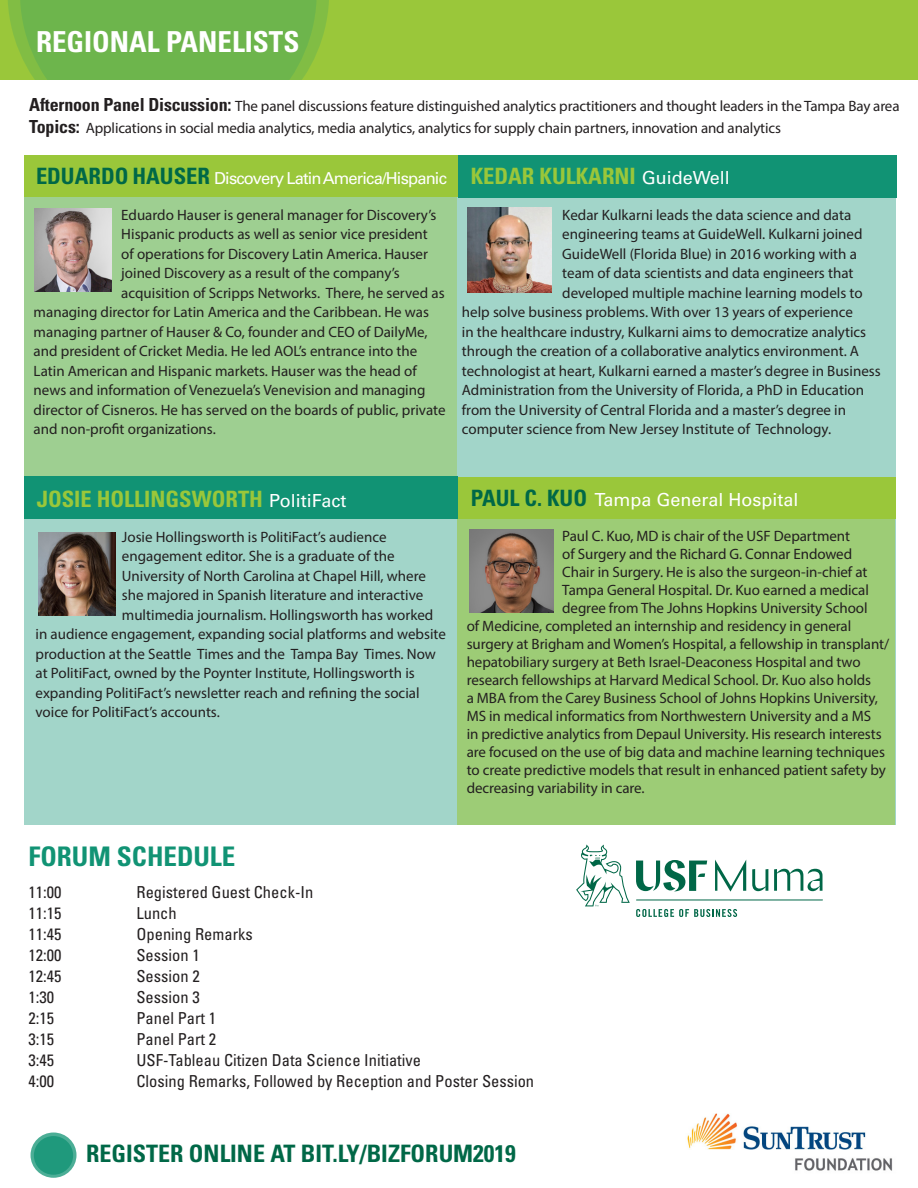
<style>
.page{position:relative;width:918px;height:1188px;background:#fff}
.page>*{position:absolute;margin:0;border:0;box-sizing:border-box;transform-origin:0 0}
.t1{font:700 condensed 28.95px "Univers";color:#fff}
.t2{font:700 condensed 27px "Univers";color:#119374}
.t3{font:700 condensed 24px "Univers";color:#006847}
.t4{font:700 condensed 22.5px "Univers";color:#9ac73a}
.t5{font:18px "Univers";color:#fff}
.t6{font:condensed 16.5px "Univers";color:#231f20}
.t7{font:16.5px "Univers";letter-spacing:-.05em;color:#fff}
.t8{font:15px "Myriad Pro";color:#231f20}
.s1{font-family:"Univers";font-weight:700;font-stretch:condensed;font-size:18px}
.s2{font-weight:700;font-stretch:condensed;font-size:22.5px;color:#006847}
.s3{font-weight:400;font-stretch:normal;font-size:18px;color:#fff}
</style>
<div class="page">
<div style="left:25px;top:155px;width:871px;height:670px;background:#a2d5c9"></div>
<div style="left:0;top:0;width:918px;height:80px;background:#9ac73a"></div>
<svg style="left:25px;top:155px;width:432px;height:322px;background:#9ccd85"></svg>
<div style="left:459px;top:155px;width:438px;height:43px;background:#119374"></div>
<div style="left:457px;top:477px;width:438px;height:42px;background:#9ac73a"></div>
<div style="left:458px;top:519px;width:437px;height:306px;background:#9dcc76"></div>
<div style="left:24px;top:477px;width:433px;height:42px;background:#119374"></div>
<svg style="left:31px;top:1133px;width:46px;height:45px;background:#2e9f84"></svg>
<svg style="left:8px;top:0;width:12px;height:52px"></svg>
<svg style="left:20px;top:0;width:309px;height:80px;background:#6fb64a"></svg>
<img style="left:687px;top:1113px;width:206px;height:58px">
<img style="left:34px;top:209px;width:78px;height:83px">
<img style="left:38px;top:532px;width:77px;height:83px">
<img style="left:468px;top:208px;width:84px;height:85px">
<img style="left:470px;top:530px;width:83px;height:83px">
<svg style="left:715px;top:860px;width:31px;height:32px"></svg>
<svg style="left:752px;top:869px;width:16px;height:22px"></svg>
<svg style="left:774px;top:869px;width:49px;height:22px"></svg>
<svg style="left:636px;top:909px;width:101px;height:8px"></svg>
<hr style="left:636px;top:899px;width:187px;height:1px;background:#006747">
<svg style="left:636px;top:860px;width:71px;height:31px"></svg>
<svg style="left:576px;top:845px;width:54px;height:61px"></svg>
<p class="t1" style="left:36px;top:24px;width:265px">REGIONAL PANELISTS</p>
<p class="t8" style="left:29px;top:97px;width:872px"><span class="s1">Afternoon Panel Discussion:</span> The panel discussions feature distinguished analytics practitioners and thought leaders in the Tampa Bay area</p>
<p class="t8" style="left:29px;top:119px;width:753px"><span class="s1">Topics:</span> Applications in social media analytics, media analytics, analytics for supply chain partners, innovation and analytics</p>
<p class="t7" style="left:36px;top:169px;width:413px"><span class="s2">EDUARDO HAUSER</span> Discovery Latin America/Hispanic</p>
<p class="t8" style="left:121px;top:205px;width:317px">Eduardo Hauser is general manager for Discovery’s</p>
<p class="t8" style="left:121px;top:225px;width:308px">Hispanic products as well as senior vice president</p>
<p class="t8" style="left:121px;top:244px;width:308px">of operations for Discovery Latin America. Hauser</p>
<p class="t8" style="left:121px;top:264px;width:280px">joined Discovery as a result of the company’s</p>
<p class="t8" style="left:121px;top:283px;width:325px">acquisition of Scripps Networks. There, he served as</p>
<p class="t8" style="left:34px;top:303px;width:397px">managing director for Latin America and the Caribbean. He was</p>
<p class="t8" style="left:34px;top:322px;width:396px">managing partner of Hauser &amp; Co, founder and CEO of DailyMe,</p>
<p class="t8" style="left:34px;top:342px;width:385px">and president of Cricket Media. He led AOL’s entrance into the</p>
<p class="t8" style="left:34px;top:361px;width:385px">Latin American and Hispanic markets. Hauser was the head of</p>
<p class="t8" style="left:34px;top:381px;width:393px">news and information of Venezuela’s Venevision and managing</p>
<p class="t8" style="left:34px;top:400px;width:414px">director of Cisneros. He has served on the boards of public, private</p>
<p class="t8" style="left:34px;top:420px;width:184px">and non-profit organizations.</p>
<p class="t4" style="left:471px;top:163px;width:261px">KEDAR KULKARNI <span class="s3">GuideWell</span></p>
<p class="t8" style="left:562px;top:205px;width:290px">Kedar Kulkarni leads the data science and data</p>
<p class="t8" style="left:562px;top:225px;width:302px">engineering teams at GuideWell. Kulkarni joined</p>
<p class="t8" style="left:562px;top:244px;width:296px">GuideWell (Florida Blue) in 2016 working with a</p>
<p class="t8" style="left:562px;top:264px;width:293px">team of data scientists and data engineers that</p>
<p class="t8" style="left:562px;top:283px;width:302px">developed multiple machine learning models to</p>
<p class="t8" style="left:462px;top:303px;width:393px">help solve business problems. With over 13 years of experience</p>
<p class="t8" style="left:462px;top:322px;width:406px">in the healthcare industry, Kulkarni aims to democratize analytics</p>
<p class="t8" style="left:462px;top:342px;width:399px">through the creation of a collaborative analytics environment. A</p>
<p class="t8" style="left:462px;top:361px;width:420px">technologist at heart, Kulkarni earned a master’s degree in Business</p>
<p class="t8" style="left:462px;top:381px;width:404px">Administration from the University of Florida, a PhD in Education</p>
<p class="t8" style="left:462px;top:400px;width:386px">from the University of Central Florida and a master’s degree in</p>
<p class="t8" style="left:462px;top:420px;width:371px">computer science from New Jersey Institute of Technology.</p>
<p class="t4" style="left:37px;top:485px;width:311px">JOSIE HOLLINGSWORTH <span class="s3">PolitiFact</span></p>
<p class="t8" style="left:122px;top:528px;width:266px">Josie Hollingsworth is PolitiFact’s audience</p>
<p class="t8" style="left:122px;top:547px;width:274px">engagement editor. She is a graduate of the</p>
<p class="t8" style="left:122px;top:567px;width:306px">University of North Carolina at Chapel Hill, where</p>
<p class="t8" style="left:122px;top:586px;width:303px">she majored in Spanish literature and interactive</p>
<p class="t8" style="left:122px;top:606px;width:313px">multimedia journalism. Hollingsworth has worked</p>
<p class="t8" style="left:36px;top:625px;width:412px">in audience engagement, expanding social platforms and website</p>
<p class="t8" style="left:36px;top:645px;width:402px">production at the Seattle Times and the Tampa Bay Times. Now</p>
<p class="t8" style="left:36px;top:664px;width:381px">at PolitiFact, owned by the Poynter Institute, Hollingsworth is</p>
<p class="t8" style="left:36px;top:684px;width:386px">expanding PolitiFact’s newsletter reach and refining the social</p>
<p class="t8" style="left:36px;top:703px;width:186px">voice for PolitiFact’s accounts.</p>
<p class="t5" style="left:471px;top:489px;width:329px"><span class="s2">PAUL C. KUO</span> Tampa General Hospital</p>
<p class="t8" style="left:562px;top:526px;width:289px">Paul C. Kuo, MD is chair of the USF Department</p>
<p class="t8" style="left:562px;top:544px;width:291px">of Surgery and the Richard G. Connar Endowed</p>
<p class="t8" style="left:562px;top:562px;width:307px">Chair in Surgery. He is also the surgeon-in-chief at</p>
<p class="t8" style="left:562px;top:580px;width:308px">Tampa General Hospital. Dr. Kuo earned a medical</p>
<p class="t8" style="left:562px;top:598px;width:307px">degree from The Johns Hopkins University School</p>
<p class="t8" style="left:467px;top:616px;width:386px">of Medicine, completed an internship and residency in general</p>
<p class="t8" style="left:467px;top:634px;width:424px">surgery at Brigham and Women’s Hospital, a fellowship in transplant/</p>
<p class="t8" style="left:467px;top:652px;width:395px">hepatobiliary surgery at Beth Israel-Deaconess Hospital and two</p>
<p class="t8" style="left:467px;top:670px;width:406px">research fellowships at Harvard Medical School. Dr. Kuo also holds</p>
<p class="t8" style="left:467px;top:688px;width:413px">a MBA from the Carey Business School of Johns Hopkins University,</p>
<p class="t8" style="left:467px;top:706px;width:406px">MS in medical informatics from Northwestern University and a MS</p>
<p class="t8" style="left:467px;top:724px;width:416px">in predictive analytics from Depaul University. His research interests</p>
<p class="t8" style="left:467px;top:742px;width:420px">are focused on the use of big data and machine learning techniques</p>
<p class="t8" style="left:467px;top:760px;width:421px">to create predictive models that result in enhanced patient safety by</p>
<p class="t8" style="left:467px;top:778px;width:179px">decreasing variability in care.</p>
<p class="t2" style="left:28px;top:840px;width:208px">FORUM SCHEDULE</p>
<p class="t6" style="left:28px;top:881px;width:34px">11:00</p>
<p class="t6" style="left:137px;top:881px;width:178px">Registered Guest Check-In</p>
<p class="t6" style="left:28px;top:902px;width:34px">11:15</p>
<p class="t6" style="left:136px;top:902px;width:42px">Lunch</p>
<p class="t6" style="left:28px;top:923px;width:34px">11:45</p>
<p class="t6" style="left:136px;top:923px;width:118px">Opening Remarks</p>
<p class="t6" style="left:28px;top:944px;width:34px">12:00</p>
<p class="t6" style="left:136px;top:944px;width:65px">Session 1</p>
<p class="t6" style="left:28px;top:965px;width:34px">12:45</p>
<p class="t6" style="left:136px;top:965px;width:65px">Session 2</p>
<p class="t6" style="left:28px;top:986px;width:27px">1:30</p>
<p class="t6" style="left:136px;top:986px;width:65px">Session 3</p>
<p class="t6" style="left:28px;top:1007px;width:27px">2:15</p>
<p class="t6" style="left:136px;top:1007px;width:81px">Panel Part 1</p>
<p class="t6" style="left:28px;top:1028px;width:27px">3:15</p>
<p class="t6" style="left:136px;top:1028px;width:81px">Panel Part 2</p>
<p class="t6" style="left:28px;top:1049px;width:27px">3:45</p>
<p class="t6" style="left:136px;top:1049px;width:286px">USF-Tableau Citizen Data Science Initiative</p>
<p class="t6" style="left:28px;top:1070px;width:27px">4:00</p>
<p class="t6" style="left:136px;top:1070px;width:399px">Closing Remarks, Followed by Reception and Poster Session</p>
<p class="t3" style="left:86px;top:1139px;width:431px">REGISTER ONLINE AT BIT.LY/BIZFORUM2019</p>
</div>
